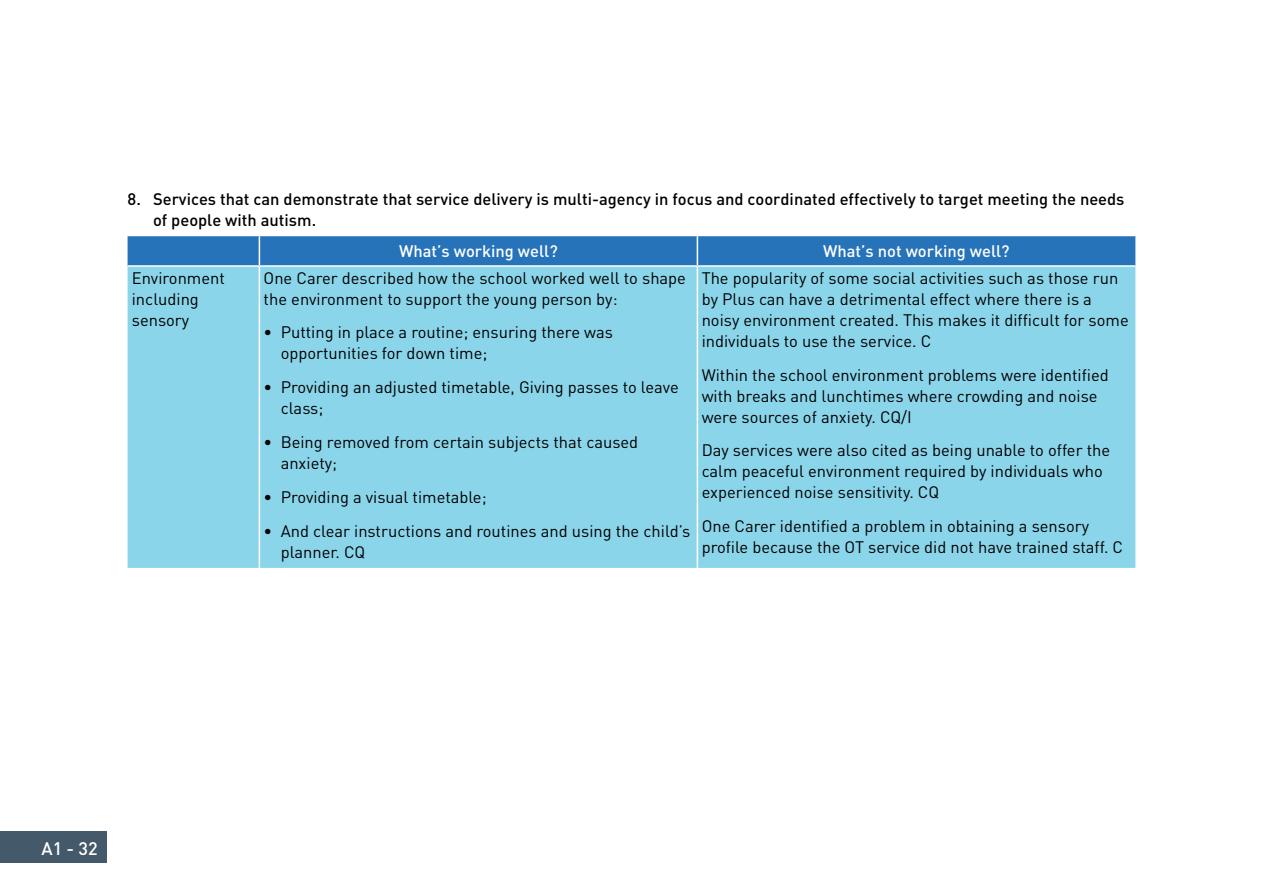
<style>
.page{position:relative;width:1263px;height:893px;background:#fff}
.page>*{position:absolute;margin:0;border:0;box-sizing:border-box;transform-origin:0 0}
.t1{font:500 18px "DIN";color:#fff}
.t2{font:16.5px/21px "DIN";color:#000}
.t3{font:500 16.5px/21px "DIN";color:#000}
.t4{font:500 16.5px "DIN";color:#fff}
</style>
<div class="page">
<div style="left:128px;top:267px;width:1007px;height:301px;background:#8bd5ea"></div>
<div style="left:128px;top:236px;width:1007px;height:29px;background:#2773ba"></div>
<hr style="left:259px;top:267px;width:1px;height:301px;background:#fff">
<hr style="left:697px;top:267px;width:1px;height:301px;background:#fff">
<div style="left:0;top:831px;width:106px;height:32px;background:#445a6a"></div>
<p class="t3" style="left:153px;top:188px;width:973px;text-indent:-26px">8. Services that can demonstrate that service delivery is multi-agency in focus and coordinated effectively to target meeting the needs of people with autism.</p>
<p class="t4" style="left:399px;top:241px;width:160px">What’s working well?</p>
<p class="t4" style="left:823px;top:241px;width:188px">What’s not working well?</p>
<p class="t2" style="left:132px;top:267px;width:95px">Environment including sensory</p>
<p class="t2" style="left:264px;top:267px;width:424px">One Carer described how the school worked well to shape the environment to support the young person by:</p>
<p class="t2" style="left:281px;top:322px;width:334px;text-indent:-17px">• Putting in place a routine; ensuring there was opportunities for down time;</p>
<p class="t2" style="left:281px;top:376px;width:400px;text-indent:-17px">• Providing an adjusted timetable, Giving passes to leave class;</p>
<p class="t2" style="left:281px;top:431px;width:359px;text-indent:-17px">• Being removed from certain subjects that caused anxiety;</p>
<p class="t2" style="left:264px;top:486px;width:224px">• Providing a visual timetable;</p>
<p class="t2" style="left:281px;top:520px;width:411px;text-indent:-17px">• And clear instructions and routines and using the child’s planner. CQ</p>
<p class="t2" style="left:702px;top:267px;width:429px">The popularity of some social activities such as those run by Plus can have a detrimental effect where there is a noisy environment created. This makes it difficult for some individuals to use the service. C</p>
<p class="t2" style="left:702px;top:364px;width:409px">Within the school environment problems were identified with breaks and lunchtimes where crowding and noise were sources of anxiety. CQ/I</p>
<p class="t2" style="left:702px;top:439px;width:410px">Day services were also cited as being unable to offer the calm peaceful environment required by individuals who experienced noise sensitivity. CQ</p>
<p class="t2" style="left:702px;top:515px;width:423px">One Carer identified a problem in obtaining a sensory profile because the OT service did not have trained staff. C</p>
<p class="t1" style="left:41px;top:837px;width:58px">A1 - 32</p>
</div>
